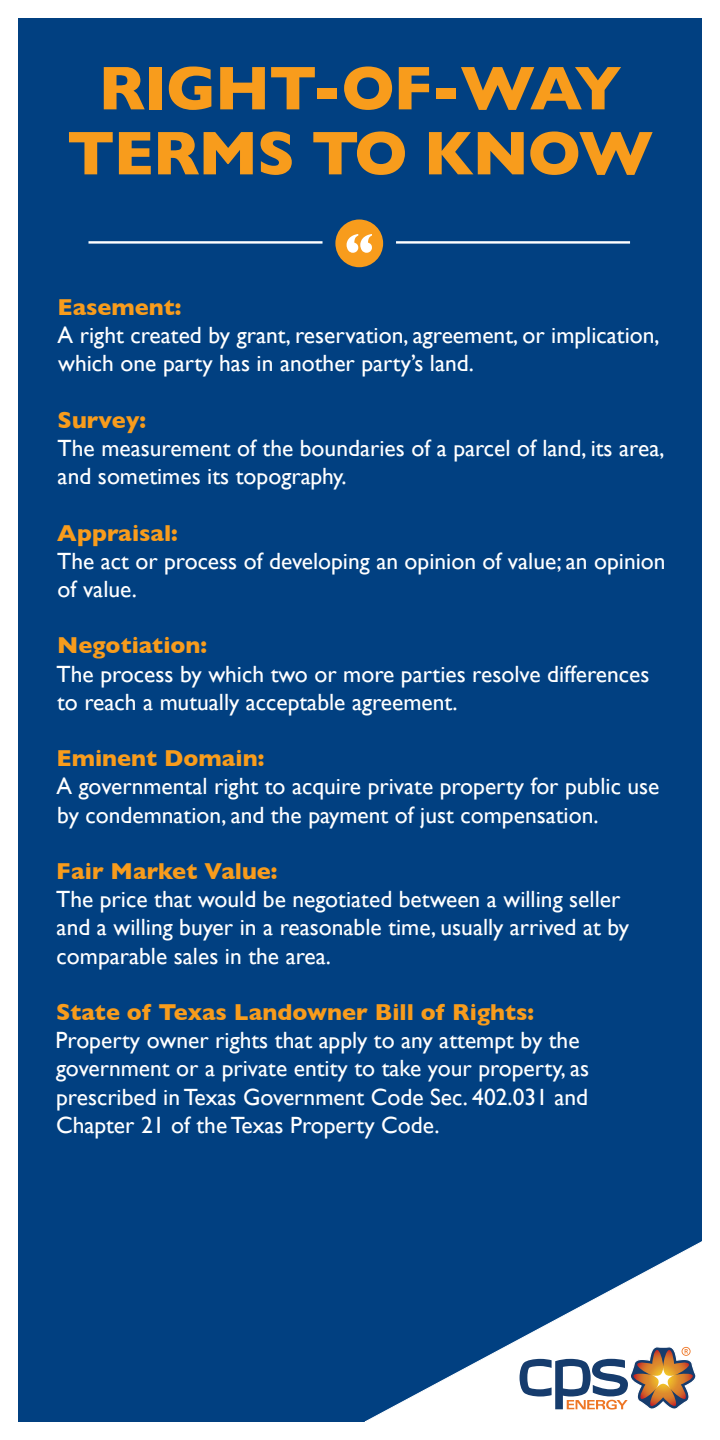
<style>
.page{position:relative;width:720px;height:1440px;background:#fff}
.page>*{position:absolute;margin:0;border:0;box-sizing:border-box;transform-origin:0 0}
.t1{font:700 62.5px/65px "Gill Sans";letter-spacing:-.02em;color:#f89c1c;text-align:center}
.t2{font:23.5px/28.2px "Gill Sans";color:#fff}
.t3{font:700 23.5px "Gill Sans";color:#f89c1c}
</style>
<div class="page">
<div style="left:18px;top:18px;width:684px;height:1404px;background:#014081"></div>
<div style="left:335px;top:219px;width:48px;height:48px;background:#f89c1c;border-radius:50%"></div>
<svg style="left:347px;top:234px;width:25px;height:19px"></svg>
<hr style="left:89px;top:241px;width:234px;height:3px;background:#fff">
<hr style="left:396px;top:241px;width:234px;height:3px;background:#fff">
<svg style="left:365px;top:1241px;width:337px;height:181px"></svg>
<svg style="left:520px;top:1346px;width:176px;height:64px;background:#b9b2b0"></svg>
<p class="t1" style="left:67px;top:54px;width:588px">RIGHT-OF-WAY<br>TERMS TO KNOW</p>
<p class="t3" style="left:58px;top:288px;width:125px">Easement:</p>
<p class="t2" style="left:58px;top:321px;width:604px">A right created by grant, reservation, agreement, or implication, which one party has in another party’s land.</p>
<p class="t3" style="left:58px;top:401px;width:90px">Survey:</p>
<p class="t2" style="left:58px;top:434px;width:608px">The measurement of the boundaries of a parcel of land, its area, and sometimes its topography.</p>
<p class="t3" style="left:57px;top:514px;width:122px">Appraisal:</p>
<p class="t2" style="left:57px;top:547px;width:610px">The act or process of developing an opinion of value; an opinion of value.</p>
<p class="t3" style="left:57px;top:627px;width:151px">Negotiation:</p>
<p class="t2" style="left:57px;top:659px;width:594px">The process by which two or more parties resolve differences to reach a mutually acceptable agreement.</p>
<p class="t3" style="left:57px;top:740px;width:209px">Eminent Domain:</p>
<p class="t2" style="left:57px;top:772px;width:604px">A governmental right to acquire private property for public use by condemnation, and the payment of just compensation.</p>
<p class="t3" style="left:56px;top:852px;width:223px">Fair Market Value:</p>
<p class="t2" style="left:56px;top:885px;width:575px">The price that would be negotiated between a willing seller and a willing buyer in a reasonable time, usually arrived at by comparable sales in the area.</p>
<p class="t3" style="left:56px;top:993px;width:480px">State of Texas Landowner Bill of Rights:</p>
<p class="t2" style="left:56px;top:1026px;width:535px">Property owner rights that apply to any attempt by the government or a private entity to take your property, as prescribed in Texas Government Code Sec. 402.031 and Chapter 21 of the Texas Property Code.</p>
</div>
